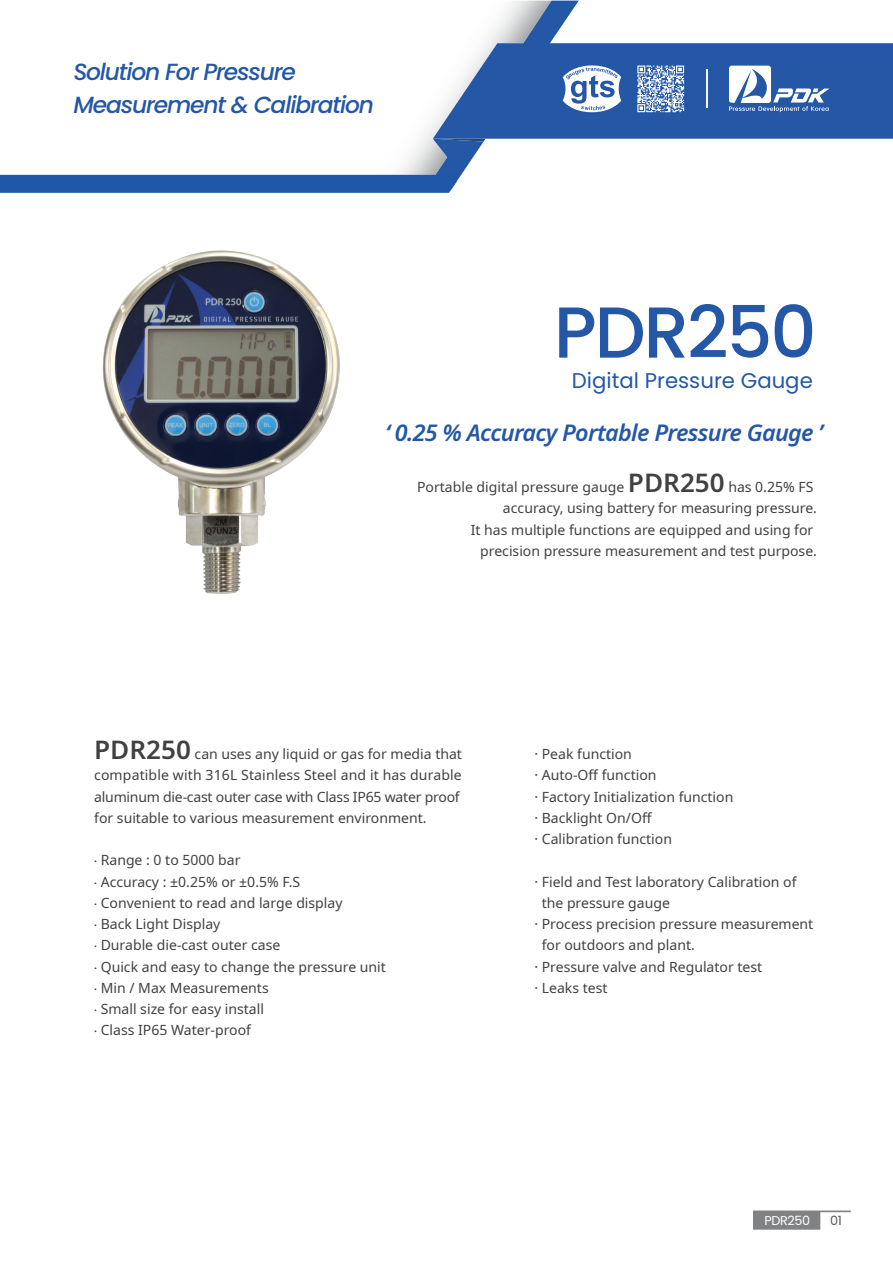
<style>
.page{position:relative;width:893px;height:1263px;background:#fff}
.page>*{position:absolute;margin:0;border:0;box-sizing:border-box;transform-origin:0 0}
.t1{font:500 72.15px "Poppins";letter-spacing:-.03em;color:#2457a6}
.t2{font:italic 500 23.4px/33px "Poppins";letter-spacing:-.05em;color:#2457a6}
.t3{font:italic 600 23.4px "Noto Sans";letter-spacing:-.03em;color:#2457a6}
.t4{font:21.3px "Poppins";color:#2457a6}
.t5{font:14.1px/21.3px "Noto Sans";color:#414042}
.t6{font:12.75px "Poppins";letter-spacing:-.03em;color:#fff}
.t7{font:12.75px "Poppins";color:#58595b}
.s1{font-weight:600;font-size:26.1px}
.s2{font-family:"Myriad Pro"}
</style>
<div class="page">
<img style="left:102px;top:250px;width:238px;height:344px">
<svg style="left:433px;top:1px;width:460px;height:138px;fill:#2457a6"></svg>
<svg style="left:0;top:139px;width:486px;height:54px"></svg>
<svg style="left:729px;top:66px;width:100px;height:46px"></svg>
<hr style="left:706px;top:69px;width:1px;height:39px;background:#f4f5f5">
<svg style="left:563px;top:64px;width:58px;height:48px"></svg>
<svg style="left:637px;top:65px;width:47px;height:47px"></svg>
<svg style="left:753px;top:1210px;width:98px;height:20px"></svg>
<h2 class="t2" style="left:73px;top:55px;width:302px">Solution For Pressure<br>Measurement &amp; Calibration</h2>
<h1 class="t1" style="left:554px;top:291px;width:264px">PDR250</h1>
<h3 class="t4" style="left:572px;top:368px;width:242px">Digital Pressure Gauge</h3>
<h2 class="t3" style="left:386px;top:416px;width:439px">‘ 0.25 % Accuracy Portable Pressure Gauge ’</h2>
<p class="t5" style="left:417px;top:477px;width:401px;text-align:right">Portable digital pressure gauge <span class="s1">PDR250</span> has 0.25% FS accuracy, using battery for measuring pressure.<br>It has multiple functions are equipped and using for precision pressure measurement and test purpose.</p>
<p class="t5" style="left:94px;top:743px;width:369px"><span class="s1">PDR250</span> can uses any liquid or gas for media that compatible with 316L Stainless Steel and it has durable aluminum die-cast outer case with Class IP65 water proof for suitable to various measurement environment.</p>
<p class="t5" style="left:94px;top:850px;width:293px"><span class="s2">∙</span> Range : 0 to 5000 bar<br><span class="s2">∙</span> Accuracy : ±0.25% or ±0.5% F.S<br><span class="s2">∙</span> Convenient to read and large display<br><span class="s2">∙</span> Back Light Display<br><span class="s2">∙</span> Durable die-cast outer case<br><span class="s2">∙</span> Quick and easy to change the pressure unit <span class="s2">∙</span> Min / Max Measurements<br><span class="s2">∙</span> Small size for easy install<br><span class="s2">∙</span> Class IP65 Water-proof</p>
<p class="t5" style="left:534px;top:743px;width:201px">· Peak function<br>· Auto-Off function<br>· Factory Initialization function · Backlight On/Off<br>· Calibration function</p>
<p class="t5" style="left:534px;top:871px;width:264px">· Field and Test laboratory Calibration of</p>
<p class="t5" style="left:542px;top:892px;width:130px">the pressure gauge</p>
<p class="t5" style="left:534px;top:914px;width:280px">· Process precision pressure measurement</p>
<p class="t5" style="left:542px;top:935px;width:155px">for outdoors and plant.</p>
<p class="t5" style="left:534px;top:956px;width:229px">· Pressure valve and Regulator test</p>
<p class="t5" style="left:534px;top:977px;width:75px">· Leaks test</p>
<p class="t6" style="left:765px;top:1213px;width:47px">PDR250</p>
<p class="t7" style="left:830px;top:1213px;width:13px">01</p>
</div>
